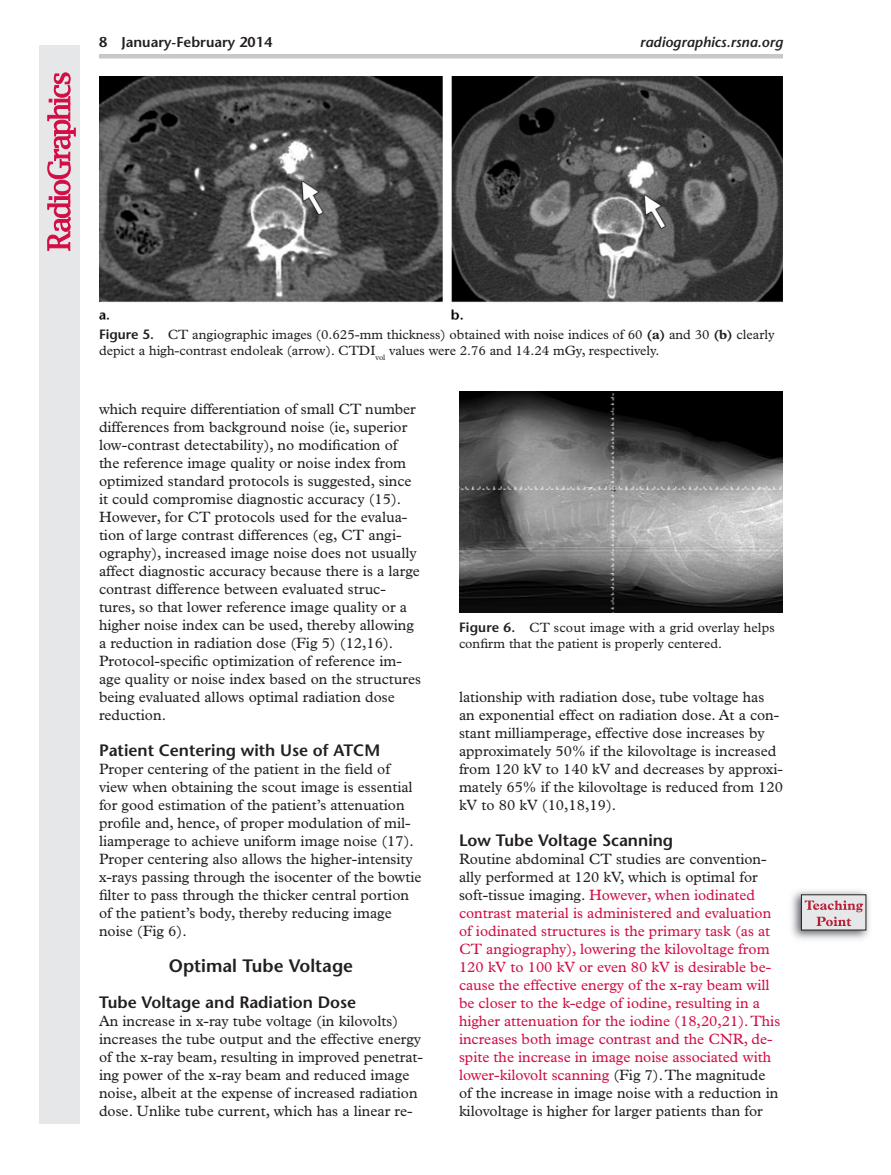
<style>
.page{position:relative;width:891px;height:1175px;background:#fff}
.page>*{position:absolute;margin:0;border:0;box-sizing:border-box;transform-origin:0 0}
.t1{font:600 18px "Stone Sans";color:#231f20}
.t2{font:600 16.5px "Stone Sans";color:#231f20}
.Flush_Left{font:15px/18px "Plantin";color:#231f20}
.Flush_Left-2{font:15px/18px "Plantin";color:#d20d44}
.t3{font:italic 600 14.25px "Stone Sans";color:#231f20}
.t4{font:600 14.25px "Stone Sans";color:#231f20}
.Figure_Legend{font:13.5px/16.2px "Plantin";color:#231f20}
.s1{font-family:"Stone Sans";font-weight:600}
.s2{font-weight:700}
.s3{color:#231f20}
</style>
<div class="page">
<div style="left:39px;top:45px;width:40px;height:1078px;background:#e6e7e9"></div>
<svg style="left:47px;top:72px;width:29px;height:179px"></svg>
<hr style="left:99px;top:54px;width:684px;height:4px;background:#c7c8ca">
<img style="left:99px;top:77px;width:684px;height:243px">
<img style="left:459px;top:391px;width:324px;height:222px">
<img style="left:791px;top:890px;width:79px;height:50px">
<div style="left:801px;top:894px;width:65px;height:36px;background:#e6e7e9"></div>
<div style="left:801px;top:894px;width:65px;height:36px;border:1px solid #231f20"></div>
<svg style="left:805px;top:900px;width:58px;height:26px"></svg>
<p class="t4" style="left:99px;top:34px;width:175px">8 January-February 2014</p>
<p class="t3" style="left:640px;top:34px;width:145px">radiographics.rsna.org</p>
<p class="Figure_Legend" style="left:99px;top:326px;width:677px"><span class="s1">Figure 5.</span> CT angiographic images (0.625-mm thickness) obtained with noise indices of 60 <span class="s2">(a)</span> and 30 <span class="s2">(b)</span> clearly depict a high-contrast endoleak (arrow). CTDI<sub>vol</sub> values were 2.76 and 14.24 mGy, respectively.</p>
<p class="Flush_Left" style="left:99px;top:400px;width:323px">which require differentiation of small CT number differences from background noise (ie, superior low-contrast detectability), no modification of the reference image quality or noise index from optimized standard protocols is suggested, since it could compromise diagnostic accuracy (15).<br>However, for CT protocols used for the evalua&shy;tion of large contrast differences (eg, CT angi&shy;ography), increased image noise does not usually affect diagnostic accuracy because there is a large contrast difference between evaluated struc&shy;tures, so that lower reference image quality or a higher noise index can be used, thereby allowing a reduction in radiation dose (Fig 5) (12,16).<br>Protocol-specific optimization of reference im&shy;age quality or noise index based on the structures being evaluated allows optimal radiation dose reduction.</p>
<h2 class="t2" style="left:99px;top:740px;width:283px">Patient Centering with Use of ATCM</h2>
<p class="Flush_Left" style="left:99px;top:760px;width:324px">Proper centering of the patient in the field of view when obtaining the scout image is essential for good estimation of the patient’s attenuation profile and, hence, of proper modulation of mil&shy;liamperage to achieve uniform image noise (17).<br>Proper centering also allows the higher-intensity x-rays passing through the isocenter of the bowtie filter to pass through the thicker central portion of the patient’s body, thereby reducing image noise (Fig 6).</p>
<h1 class="t1" style="left:169px;top:955px;width:186px">Optimal Tube Voltage</h1>
<h2 class="t2" style="left:99px;top:992px;width:259px">Tube Voltage and Radiation Dose</h2>
<p class="Flush_Left" style="left:99px;top:1012px;width:326px">An increase in x-ray tube voltage (in kilovolts) increases the tube output and the effective energy of the x-ray beam, resulting in improved penetrat&shy;ing power of the x-ray beam and reduced image noise, albeit at the expense of increased radiation dose. Unlike tube current, which has a linear re-</p>
<p class="Figure_Legend" style="left:459px;top:619px;width:317px"><span class="s1">Figure 6.</span> CT scout image with a grid overlay helps confirm that the patient is properly centered.</p>
<p class="Flush_Left" style="left:459px;top:688px;width:326px">lationship with radiation dose, tube voltage has an exponential effect on radiation dose. At a con&shy;stant milliamperage, effective dose increases by approximately 50% if the kilovoltage is increased from 120 kV to 140 kV and decreases by approxi&shy;mately 65% if the kilovoltage is reduced from 120 kV to 80 kV (10,18,19).</p>
<h2 class="t2" style="left:459px;top:830px;width:216px">Low Tube Voltage Scanning</h2>
<p class="Flush_Left-2" style="left:459px;top:850px;width:323px"><span class="s3">Routine abdominal CT studies are convention&shy;ally performed at 120 kV, which is optimal for soft-tissue imaging.</span> However, when iodinated contrast material is administered and evaluation of iodinated structures is the primary task (as at CT angiography), lowering the kilovoltage from 120 kV to 100 kV or even 80 kV is desirable be&shy;cause the effective energy of the x-ray beam will be closer to the k-edge of iodine, resulting in a higher attenuation for the iodine (18,20,21). This increases both image contrast and the CNR, de&shy;spite the increase in image noise associated with lower-kilovolt scanning <span class="s3">(Fig 7). The magnitude of the increase in image noise with a reduction in kilovoltage is higher for larger patients than for</span></p>
</div>
